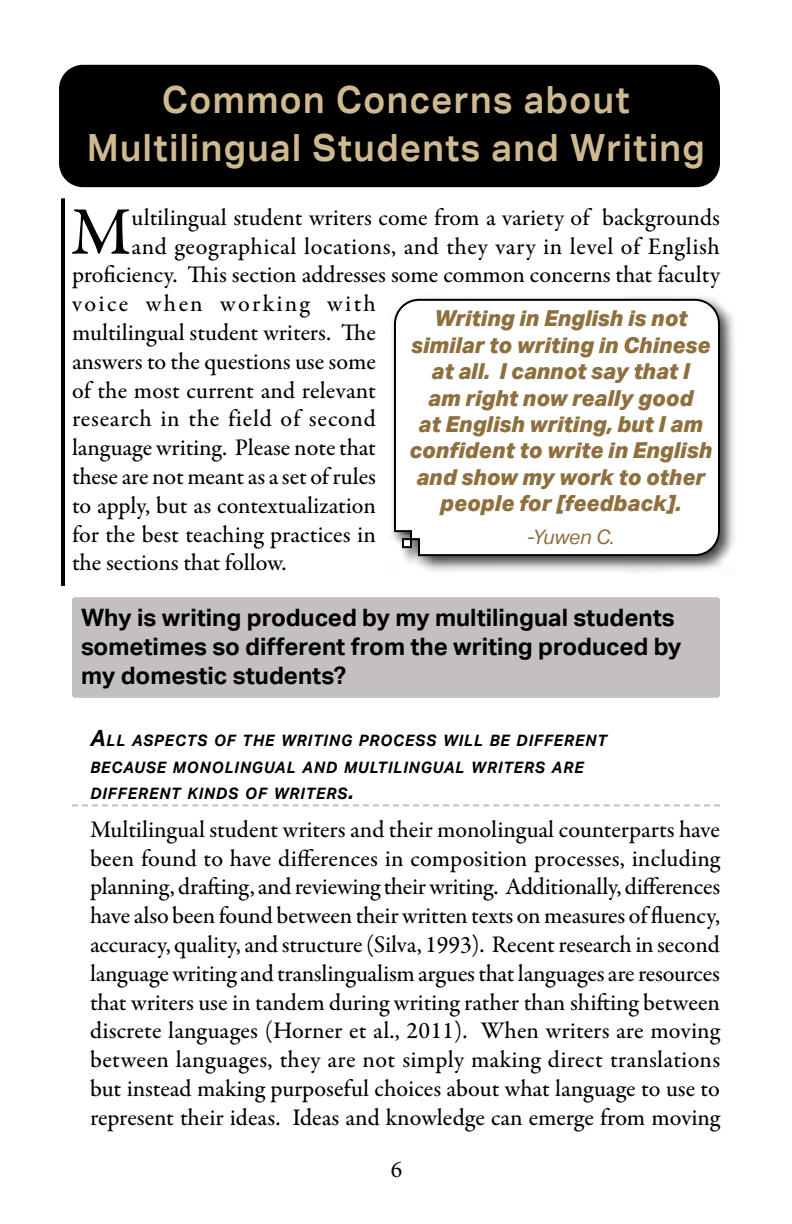
<style>
.page{position:relative;width:792px;height:1224px;background:#fff}
.page>*{position:absolute;margin:0;border:0;box-sizing:border-box;transform-origin:0 0}
.t1{font:500 68.6px "Garamond Premr Pro";color:#000}
.t2{font:700 37.6px/48px "Aktiv Grotesk Ex";letter-spacing:.05em;color:#cfb991;text-align:center;scale:.8 1}
.t3{font:500 24px/28.8px "Garamond Premr Pro";color:#000;text-align:justify}
.t4{font:700 24px/28.8px "Aktiv Grotesk";color:#000}
.t5{font:500 24px "Garamond Premr Pro";letter-spacing:.02em;color:#000}
.t6{font:500 24px "Garamond Premr Pro";letter-spacing:.03em;color:#000}
.t7{font:500 24px "Garamond Premr Pro";letter-spacing:.095em;color:#000}
.t8{font:24px "Minion Pro";color:#000}
.t9{font:italic 800 22px/26.4px "Aktiv Grotesk";color:#8e6f3e;text-align:center}
.t10{font:italic 20px "Aktiv Grotesk";letter-spacing:-.01em;color:#8e6f3e}
.t11{font:italic 700 15.8px/26.4px "Aktiv Grotesk";letter-spacing:.055em;color:#000}
.s1{font-size:22.4px}
</style>
<div class="page">
<div style="left:59px;top:65px;width:661px;height:122px;background:#000;border-radius:24px"></div>
<hr style="left:61px;top:198px;width:4px;height:388px;background:#000">
<div style="left:72px;top:597px;width:648px;height:101px;background:#c4bfc0"></div>
<svg style="left:72px;top:804px;width:648px;height:2px"></svg>
<div style="left:389px;top:294px;width:349px;height:280px;background:#000;opacity:.75"></div>
<svg style="left:393px;top:298px;width:328px;height:259px"></svg>
<h2 class="t2" style="left:87px;top:75px;width:774px">Common Concerns about<br>Multilingual Students and Writing</h2>
<h1 class="t1" style="left:71px;top:191px;width:62px">M</h1>
<p class="t3" style="left:132px;top:203px;width:590px">ultilingual student writers come from a variety of backgrounds</p>
<p class="t5" style="left:132px;top:232px;width:590px">and geographical locations, and they vary in level of English</p>
<p class="t3" style="left:72px;top:261px;width:650px">proficiency. This section addresses some common concerns that faculty</p>
<p class="t7" style="left:72px;top:289px;width:306px">voice when working with</p>
<p class="t3" style="left:72px;top:319px;width:306px">multilingual student writers. The</p>
<p class="t3" style="left:72px;top:347px;width:305px">answers to the questions use some</p>
<p class="t3" style="left:72px;top:376px;width:306px">of the most current and relevant</p>
<p class="t6" style="left:72px;top:404px;width:305px">research in the field of second</p>
<p class="t3" style="left:72px;top:434px;width:305px">language writing. Please note that</p>
<p class="t3" style="left:72px;top:463px;width:305px">these are not meant as a set of rules</p>
<p class="t3" style="left:72px;top:491px;width:305px">to apply, but as contextualization</p>
<p class="t3" style="left:72px;top:520px;width:305px">for the best teaching practices in</p>
<p class="t3" style="left:72px;top:549px;width:216px">the sections that follow.</p>
<p class="t4" style="left:81px;top:603px;width:602px">Why is writing produced by my multilingual students sometimes so different from the writing produced by my domestic students?</p>
<p class="t9" style="left:409px;top:305px;width:304px">Writing in English is not similar to writing in Chinese at all. I cannot say that I<br>am right now really good<br>at English writing, but I am confident to write in English and show my work to other people for [feedback].</p>
<p class="t10" style="left:527px;top:526px;width:89px">-Yuwen C.</p>
<p class="t11" style="left:90px;top:728px;width:518px"><span class="s1">A</span>LL ASPECTS OF THE WRITING PROCESS WILL BE DIFFERENT<br>BECAUSE MONOLINGUAL AND MULTILINGUAL WRITERS ARE<br>DIFFERENT KINDS OF WRITERS<span class="s1">.</span></p>
<p class="t3" style="left:90px;top:815px;width:632px">Multilingual student writers and their monolingual counterparts have been found to have differences in composition processes, including planning, drafting, and reviewing their writing. Additionally, differences have also been found between their written texts on measures of fluency, accuracy, quality, and structure (Silva, 1993). Recent research in second language writing and translingualism argues that languages are resources that writers use in tandem during writing rather than shifting between discrete languages (Horner et al., 2011). When writers are moving between languages, they are not simply making direct translations but instead making purposeful choices about what language to use to represent their ideas. Ideas and knowledge can emerge from moving</p>
<p class="t8" style="left:391px;top:1154px;width:13px">6</p>
</div>
